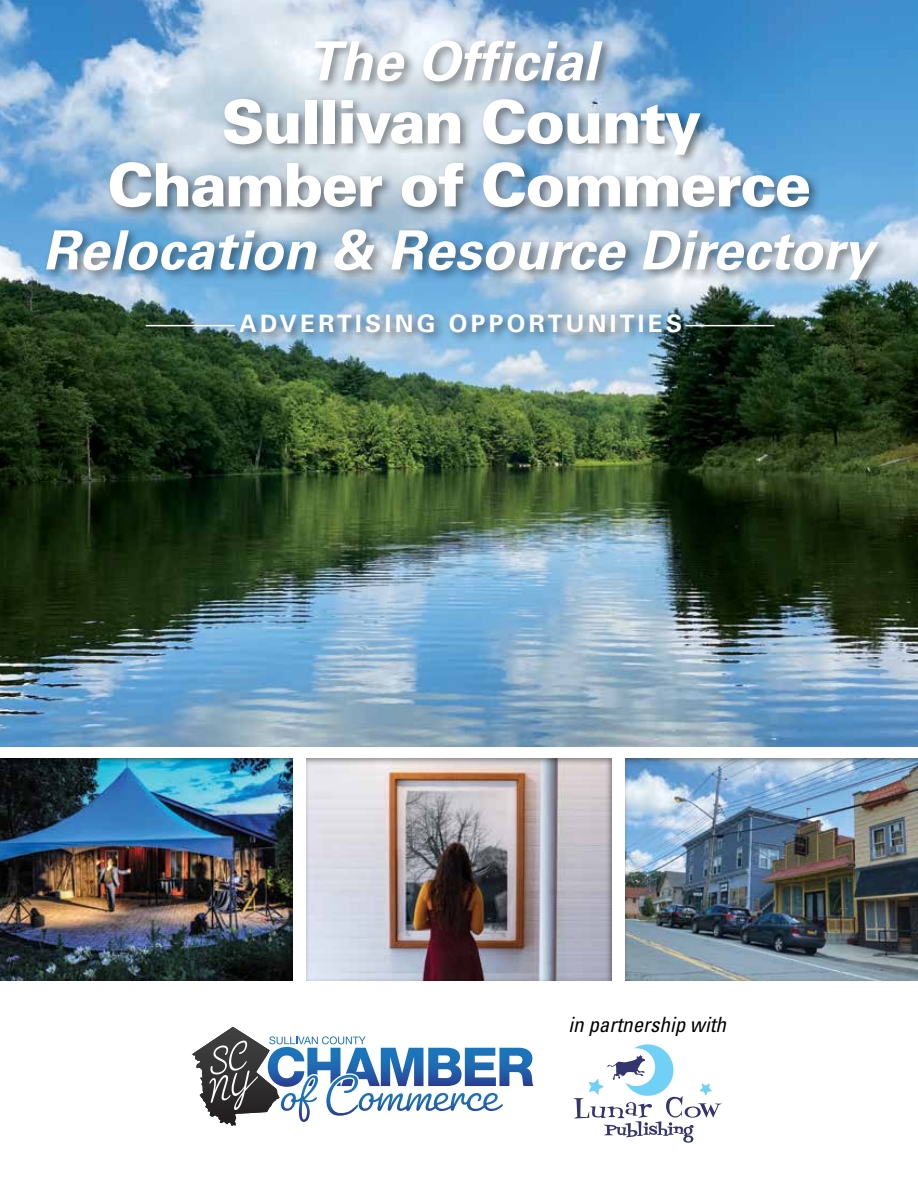
<style>
.page{position:relative;width:918px;height:1188px;background:#fff}
.page>*{position:absolute;margin:0;border:0;box-sizing:border-box;transform-origin:0 0}
.t1{font:900 60px/63px "Univers";letter-spacing:-.03em;color:#fff;text-align:center}
.t2{font:italic 700 54px "Univers";color:#fff}
.t3{font:700 24px "Univers";letter-spacing:.14em;color:#fff}
.t4{font:italic condensed 21px "Univers";color:#000}
</style>
<div class="page">
<img style="left:0;top:0;width:918px;height:747px">
<div style="left:0;top:756px;width:296px;height:225px;background:#000;opacity:.45"></div>
<div style="left:304px;top:756px;width:311px;height:225px;background:#000;opacity:.45"></div>
<div style="left:624px;top:756px;width:294px;height:225px;background:#000;opacity:.45"></div>
<div style="left:43px;top:36px;width:846px;height:309px;background:#000;opacity:.45"></div>
<hr style="left:146px;top:325px;width:89px;height:1px;background:#fff">
<hr style="left:685px;top:325px;width:89px;height:1px;background:#fff">
<svg style="left:573px;top:1044px;width:149px;height:99px"></svg>
<svg style="left:192px;top:1027px;width:342px;height:99px"></svg>
<p class="t2" style="left:307px;top:30px;width:293px">The Official</p>
<p class="t1" style="left:107px;top:90px;width:706px">Sullivan County<br>Chamber of Commerce</p>
<p class="t2" style="left:43px;top:219px;width:832px">Relocation &amp; Resource Directory</p>
<p class="t3" style="left:240px;top:310px;width:444px">ADVERTISING OPPORTUNITIES</p>
<p class="t4" style="left:569px;top:1011px;width:159px">in partnership with</p>
</div>
